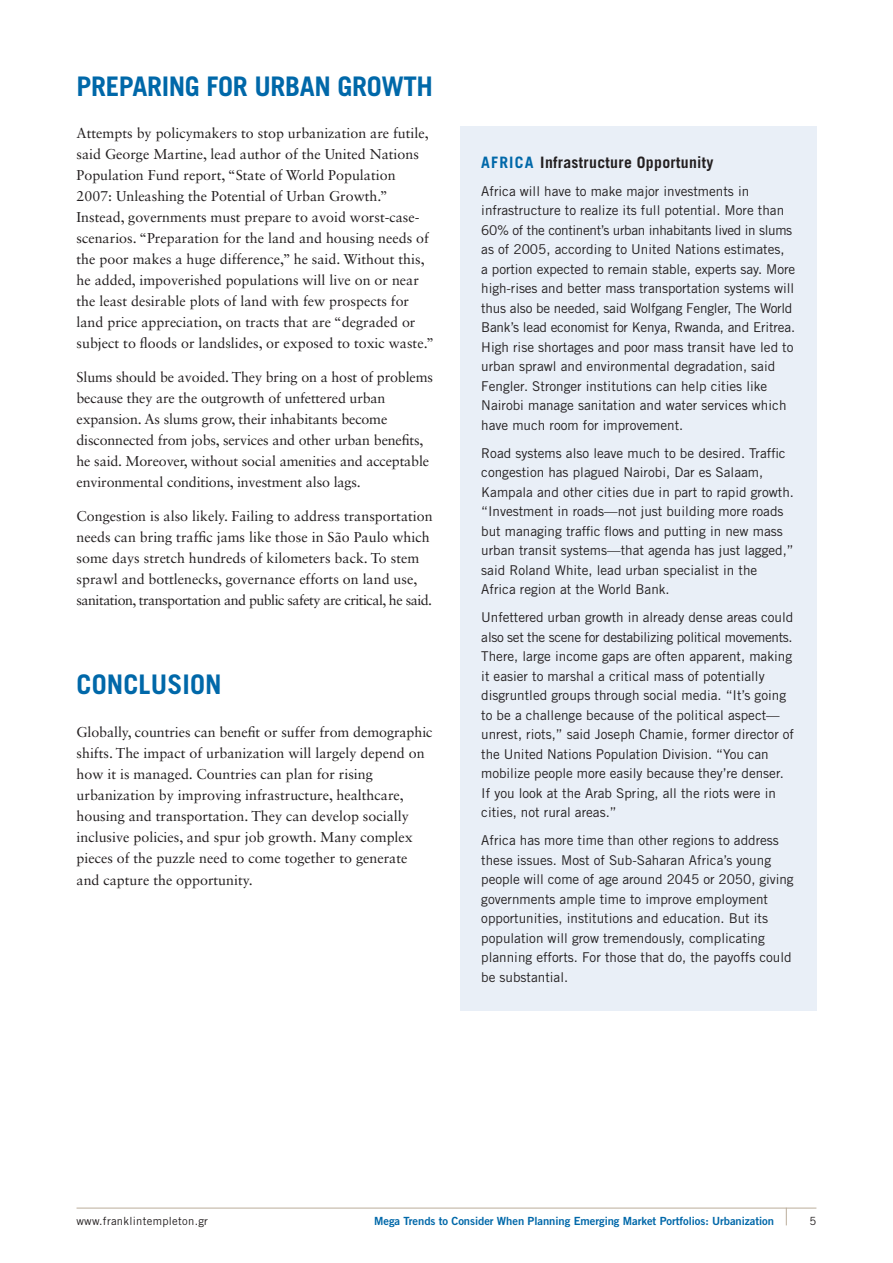
<style>
.page{position:relative;width:893px;height:1263px;background:#fff}
.page>*{position:absolute;margin:0;border:0;box-sizing:border-box;transform-origin:0 0}
.t1{font:700 27px "Trade Gothic LT Std";letter-spacing:-.015em;color:#0068a9}
.t2{font:700 27px "Trade Gothic LT Std";letter-spacing:.005em;color:#0068a9}
.t3{font:700 15.75px "Trade Gothic LT Std";letter-spacing:.02em;color:#231f20}
.t4{font:14.25px/21px "Sabon LT Std";color:#231f20}
.t5{font:13.5px/19.5px "Trade Gothic LT Std";color:#231f20}
.t6{font:11.25px "Trade Gothic LT Std Bd 2";letter-spacing:-.005em;color:#0068a9}
.t7{font:11.25px "Trade Gothic LT Std";letter-spacing:.025em;color:#231f20}
.s1{color:#0068a9}
</style>
<div class="page">
<svg style="left:786px;top:1209px;width:1px;height:16px"></svg>
<hr style="left:77px;top:1208px;width:739px;height:1px;background:#bbad9b">
<div style="left:460px;top:126px;width:356px;height:885px;background:#e9eff7"></div>
<h1 class="t1" style="left:77px;top:70px;width:358px">PREPARING FOR URBAN GROWTH</h1>
<p class="t4" style="left:77px;top:123px;width:359px">Attempts by policymakers to stop urbanization are futile, said George Martine, lead author of the United Nations Population Fund report, “State of World Population 2007: Unleashing the Potential of Urban Growth.” Instead, governments must prepare to avoid worst-case&shy;scenarios. “Preparation for the land and housing needs of the poor makes a huge difference,” he said. Without this, he added, impoverished populations will live on or near the least desirable plots of land with few prospects for land price appreciation, on tracts that are “degraded or subject to floods or landslides, or exposed to toxic waste.”</p>
<p class="t4" style="left:77px;top:366px;width:358px">Slums should be avoided. They bring on a host of problems because they are the outgrowth of unfettered urban expansion. As slums grow, their inhabitants become disconnected from jobs, services and other urban benefits, he said. Moreover, without social amenities and acceptable environmental conditions, investment also lags.</p>
<p class="t4" style="left:77px;top:505px;width:358px">Congestion is also likely. Failing to address transportation needs can bring traffic jams like those in São Paulo which some days stretch hundreds of kilometers back. To stem sprawl and bottlenecks, governance efforts on land use, sanitation, transportation and public safety are critical, he said.</p>
<h1 class="t2" style="left:77px;top:668px;width:147px">CONCLUSION</h1>
<p class="t4" style="left:77px;top:721px;width:358px">Globally, countries can benefit or suffer from demographic shifts. The impact of urbanization will largely depend on how it is managed. Countries can plan for rising urbanization by improving infrastructure, healthcare, housing and transportation. They can develop socially inclusive policies, and spur job growth. Many complex pieces of the puzzle need to come together to generate</p>
<p class="t4" style="left:77px;top:870px;width:178px">and capture the opportunity.</p>
<p class="t3" style="left:481px;top:152px;width:234px"><span class="s1">AFRICA</span> Infrastructure Opportunity</p>
<p class="t5" style="left:481px;top:181px;width:315px">Africa will have to make major investments in infrastructure to realize its full potential. More than 60% of the continent’s urban inhabitants lived in slums as of 2005, according to United Nations estimates,<br>a portion expected to remain stable, experts say. More high-rises and better mass transportation systems will thus also be needed, said Wolfgang Fengler, The World Bank’s lead economist for Kenya, Rwanda, and Eritrea.<br>High rise shortages and poor mass transit have led to urban sprawl and environmental degradation, said Fengler. Stronger institutions can help cities like Nairobi manage sanitation and water services which have much room for improvement.</p>
<p class="t5" style="left:481px;top:443px;width:314px">Road systems also leave much to be desired. Traffic congestion has plagued Nairobi, Dar es Salaam, Kampala and other cities due in part to rapid growth. “Investment in roads—not just building more roads but managing traffic flows and putting in new mass urban transit systems—that agenda has just lagged,” said Roland White, lead urban specialist in the Africa region at the World Bank.</p>
<p class="t5" style="left:481px;top:607px;width:314px">Unfettered urban growth in already dense areas could also set the scene for destabilizing political movements.<br>There, large income gaps are often apparent, making it easier to marshal a critical mass of potentially disgruntled groups through social media. “It’s going to be a challenge because of the political aspect— unrest, riots,” said Joseph Chamie, former director of the United Nations Population Division. “You can mobilize people more easily because they’re denser.<br>If you look at the Arab Spring, all the riots were in cities, not rural areas.”</p>
<p class="t5" style="left:481px;top:830px;width:314px">Africa has more time than other regions to address these issues. Most of Sub-Saharan Africa’s young people will come of age around 2045 or 2050, giving governments ample time to improve employment opportunities, institutions and education. But its population will grow tremendously, complicating planning efforts. For those that do, the payoffs could be substantial.</p>
<p class="t7" style="left:77px;top:1214px;width:133px">www.franklintempleton.gr</p>
<p class="t6" style="left:374px;top:1214px;width:401px">Mega Trends to Consider When Planning Emerging Market Portfolios: Urbanization</p>
<p class="t7" style="left:810px;top:1214px;width:8px">5</p>
</div>
